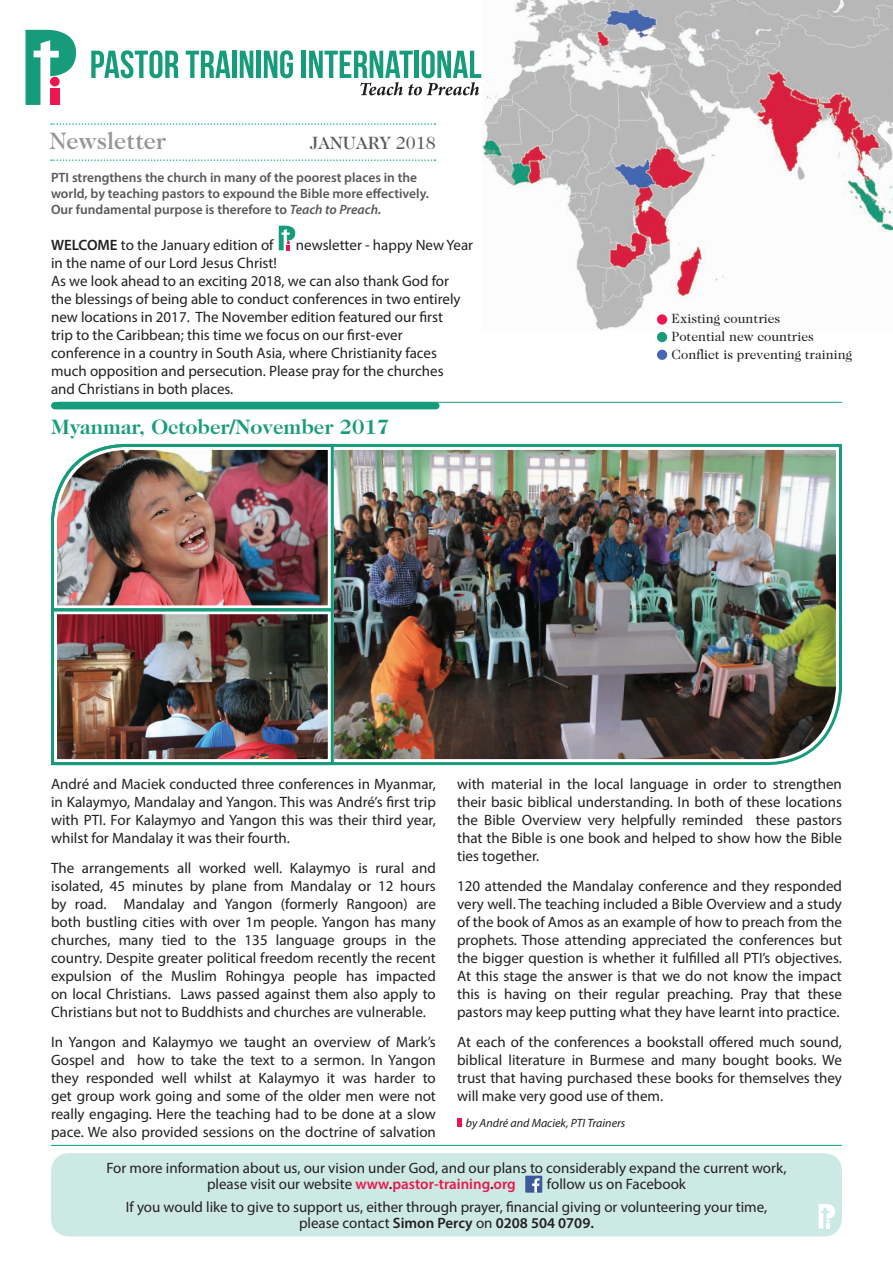
<style>
.page{position:relative;width:893px;height:1263px;background:#fff}
.page>*{position:absolute;margin:0;border:0;box-sizing:border-box;transform-origin:0 0}
.t1{font:500 24px "Caslon Two Twenty Four";color:#939598}
.t2{font:700 21px "Caslon Two Twenty Four";color:#179c7b}
.t3{font:500 18px "Caslon Two Twenty Four";color:#57585a}
.t4{font:15px/18px "Myriad Pro";color:#231f20;text-align:justify}
.t5{font:600 15px "Myriad Pro";color:#231f20}
.t6{font:600 13.5px/16.2px "Myriad Pro";color:#57585a}
.t7{font:13.5px/17.7px "Caslon Two Twenty Four";color:#231f20}
.t8{font:italic 12px "Myriad Pro";color:#231f20}
.s1{font-weight:400}
.s2{font-style:italic}
.s3{font-weight:600}
.s4{font-weight:600;color:#ed154e}
</style>
<div class="page">
<img style="left:482px;top:0;width:411px;height:330px">
<svg style="left:26px;top:29px;width:50px;height:76px"></svg>
<div style="left:50px;top:77px;width:10px;height:9px;background:#ec174f;border-radius:50%"></div>
<div style="left:50px;top:89px;width:10px;height:16px;background:#ec174f"></div>
<svg style="left:91px;top:50px;width:88px;height:28px"></svg>
<svg style="left:186px;top:51px;width:44px;height:27px"></svg>
<div style="left:232px;top:51px;width:5px;height:27px;background:#179c7b"></div>
<svg style="left:240px;top:51px;width:13px;height:27px"></svg>
<div style="left:256px;top:51px;width:5px;height:27px;background:#179c7b"></div>
<svg style="left:264px;top:50px;width:29px;height:28px"></svg>
<hr style="left:302px;top:51px;width:4px;height:27px;background:#179c7b">
<svg style="left:309px;top:50px;width:172px;height:45px"></svg>
<svg style="left:279px;top:225px;width:16px;height:25px"></svg>
<div style="left:51px;top:1153px;width:791px;height:83px;background:#cde9e3;border-radius:18px"></div>
<svg style="left:818px;top:1204px;width:17px;height:24px"></svg>
<div style="left:525px;top:1176px;width:17px;height:17px;background:#3c5a99"></div>
<svg style="left:532px;top:1178px;width:8px;height:15px"></svg>
<svg style="left:457px;top:1119px;width:4px;height:8px"></svg>
<svg style="left:51px;top:159px;width:384px;height:2px"></svg>
<hr style="left:59px;top:402px;width:783px;height:1px;background:#179c7b">
<hr style="left:51px;top:1145px;width:791px;height:1px;background:#009b7a">
<svg style="left:51px;top:123px;width:384px;height:2px"></svg>
<div style="left:55px;top:402px;width:381px;height:7px;background:#179c7b"></div>
<div style="left:657px;top:314px;width:10px;height:11px;background:#ec174f;border-radius:50%"></div>
<div style="left:657px;top:332px;width:10px;height:10px;background:#179c7b;border-radius:50%"></div>
<div style="left:657px;top:350px;width:10px;height:10px;background:#4668b2;border-radius:50%"></div>
<img style="left:51px;top:443px;width:791px;height:323px">
<img style="left:51px;top:443px;width:284px;height:170px">
<div style="left:51px;top:608px;width:283px;height:157px;border:3px solid #179c7b"></div>
<h1 class="t1" style="left:50px;top:127px;width:118px">Newsletter</h1>
<p class="t3" style="left:310px;top:133px;width:128px">JANUARY <span class="s1">2018</span></p>
<p class="t6" style="left:51px;top:169px;width:380px">PTI strengthens the church in many of the poorest places in the world, by teaching pastors to expound the Bible more effectively.<br>Our fundamental purpose is therefore to <span class="s2">Teach to Preach.</span></p>
<p class="t4" style="left:51px;top:236px;width:224px"><span class="s3">WELCOME</span> to the January edition of</p>
<p class="t4" style="left:296px;top:236px;width:179px">newsletter - happy New Year</p>
<p class="t4" style="left:51px;top:254px;width:411px;text-align:left">in the name of our Lord Jesus Christ!<br>As we look ahead to an exciting 2018, we can also thank God for the blessings of being able to conduct conferences in two entirely new locations in 2017. The November edition featured our first trip to the Caribbean; this time we focus on our first-ever conference in a country in South Asia, where Christianity faces much opposition and persecution. Please pray for the churches and Christians in both places.</p>
<h2 class="t2" style="left:51px;top:414px;width:340px">Myanmar, October/November 2017</h2>
<p class="t7" style="left:672px;top:310px;width:182px">Existing countries<br>Potential new countries<br>Conflict is preventing training</p>
<p class="t4" style="left:51px;top:774px;width:386px">André and Maciek conducted three conferences in Myanmar, in Kalaymyo, Mandalay and Yangon. This was André’s first trip with PTI. For Kalaymyo and Yangon this was their third year, whilst for Mandalay it was their fourth.</p>
<p class="t4" style="left:51px;top:858px;width:386px">The arrangements all worked well. Kalaymyo is rural and isolated, 45 minutes by plane from Mandalay or 12 hours by road. Mandalay and Yangon (formerly Rangoon) are both bustling cities with over 1m people. Yangon has many churches, many tied to the 135 language groups in the country. Despite greater political freedom recently the recent expulsion of the Muslim Rohingya people has impacted on local Christians. Laws passed against them also apply to Christians but not to Buddhists and churches are vulnerable.</p>
<p class="t4" style="left:51px;top:1032px;width:386px">In Yangon and Kalaymyo we taught an overview of Mark’s Gospel and how to take the text to a sermon. In Yangon they responded well whilst at Kalaymyo it was harder to get group work going and some of the older men were not really engaging. Here the teaching had to be done at a slow pace. We also provided sessions on the doctrine of salvation</p>
<p class="t4" style="left:457px;top:774px;width:386px">with material in the local language in order to strengthen their basic biblical understanding. In both of these locations the Bible Overview very helpfully reminded these pastors that the Bible is one book and helped to show how the Bible ties together.</p>
<p class="t4" style="left:457px;top:876px;width:386px">120 attended the Mandalay conference and they responded very well. The teaching included a Bible Overview and a study of the book of Amos as an example of how to preach from the prophets. Those attending appreciated the conferences but the bigger question is whether it fulfilled all PTI’s objectives.<br>At this stage the answer is that we do not know the impact this is having on their regular preaching. Pray that these pastors may keep putting what they have learnt into practice.</p>
<p class="t4" style="left:457px;top:1032px;width:386px">At each of the conferences a bookstall offered much sound, biblical literature in Burmese and many bought books. We trust that having purchased these books for themselves they will make very good use of them.</p>
<p class="t8" style="left:466px;top:1116px;width:161px">by André and Maciek, PTI Trainers</p>
<p class="t4" style="left:207px;top:1159px;width:581px;line-height:16.5px;text-indent:-101px">For more information about us, our vision under God, and our plans to considerably expand the current work, please visit our website <span class="s4">www</span><span class="s3">.</span><span class="s4">pastor-training</span><span class="s3">.</span><span class="s4">org</span></p>
<p class="t4" style="left:126px;top:1173px;width:643px;line-height:22.5px;text-indent:421px">follow us on Facebook<br>If you would like to give to support us, either through prayer, financial giving or volunteering your time,</p>
<p class="t5" style="left:299px;top:1214px;width:296px"><span class="s1">please contact</span> Simon Percy <span class="s1">on</span> 0208 504 0709.</p>
</div>
